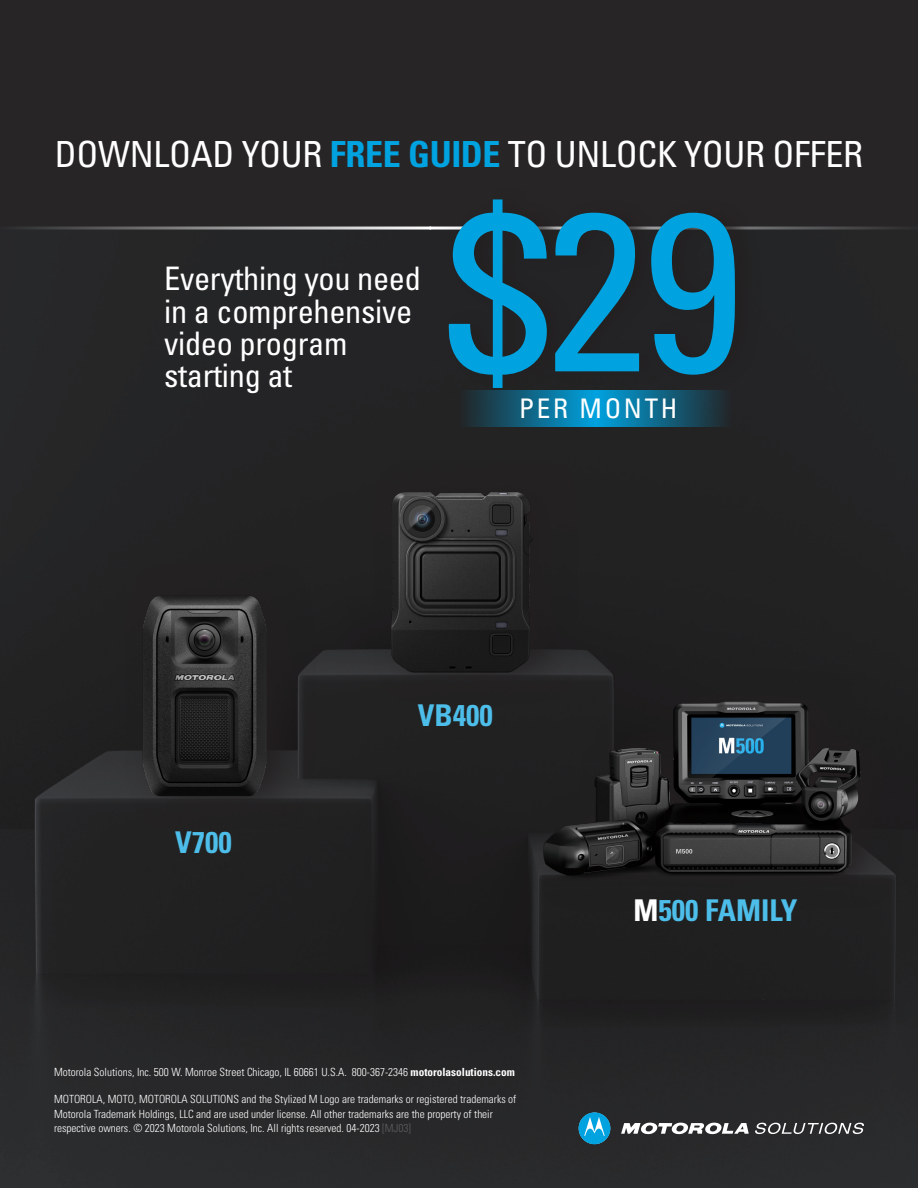
<style>
.page{position:relative;width:918px;height:1188px;background:#242426}
.page>*{position:absolute;margin:0;border:0;box-sizing:border-box;transform-origin:0 0}
.t1{font:condensed 225px "Univers LT Std";color:#00a3e0}
.t2{font:condensed 36px "Univers LT Std";letter-spacing:-.01em;color:#fff}
.t3{font:condensed 32.4px/32.4px "Univers LT Std";letter-spacing:-.01em;color:#fff}
.t4{font:700 condensed 30px "Univers LT Std";color:#4dbee9}
.t5{font:condensed 27px "Univers LT Std";letter-spacing:.1em;color:#fff}
.t6{font:300 condensed 11.25px/14.2px "Univers LT Std";color:#fff}
.s1{font-weight:700;color:#00a3e0}
.s2{color:#fff}
.s3{font-weight:700}
.s4{color:#5f5f62}
</style>
<div class="page">
<svg style="left:621px;top:1123px;width:128px;height:12px"></svg>
<svg style="left:579px;top:1112px;width:31px;height:32px"></svg>
<svg style="left:755px;top:1123px;width:109px;height:11px"></svg>
<div style="left:124px;top:563px;width:192px;height:267px;background:#231f20"></div>
<img style="left:78px;top:596px;width:254px;height:205px">
<div style="left:373px;top:459px;width:206px;height:246px;background:#231f20"></div>
<img style="left:336px;top:492px;width:253px;height:184px">
<div style="left:527px;top:668px;width:382px;height:244px;background:#231f20"></div>
<img style="left:527px;top:673px;width:369px;height:213px">
<div style="left:0;top:0;width:918px;height:226px;background:#282526"></div>
<hr style="left:429px;top:227px;width:489px;height:3px;background:#fff">
<hr style="left:0;top:227px;width:431px;height:3px;background:#fff">
<div style="left:448px;top:186px;width:313px;height:215px;background:#231f20"></div>
<div style="left:595px;top:391px;width:137px;height:36px;background:linear-gradient(to right,#00a2df,#232427)"></div>
<div style="left:459px;top:391px;width:136px;height:36px;background:linear-gradient(to right,#222425,#00a0dc)"></div>
<p class="t2" style="left:55px;top:132px;width:810px">DOWNLOAD YOUR <span class="s1">FREE GUIDE</span> TO UNLOCK YOUR OFFER</p>
<p class="t1" style="left:448px;top:149px;width:297px">$29</p>
<p class="t3" style="left:164px;top:262px;width:258px">Everything you need in a comprehensive</p>
<p class="t3" style="left:164px;top:327px;width:185px">video program</p>
<p class="t3" style="left:164px;top:359px;width:130px">starting at</p>
<p class="t4" style="left:175px;top:824px;width:58px">V700</p>
<p class="t5" style="left:519px;top:391px;width:160px">PER MONTH</p>
<p class="t4" style="left:418px;top:697px;width:76px">VB400</p>
<p class="t4" style="left:634px;top:892px;width:165px"><span class="s2">M</span>500 FAMILY</p>
<p class="t6" style="left:54px;top:1065px;width:463px">Motorola Solutions, Inc. 500 W. Monroe Street Chicago, IL 60661 U.S.A. 800-367-2346 <span class="s3">motorolasolutions.com</span></p>
<p class="t6" style="left:54px;top:1092px;width:464px">MOTOROLA, MOTO, MOTOROLA SOLUTIONS and the Stylized M Logo are trademarks or registered trademarks of<br>Motorola Trademark Holdings, LLC and are used under license. All other trademarks are the property of their respective owners. © 2023 Motorola Solutions, Inc. All rights reserved. 04-2023 <span class="s4">[MJ03]</span></p>
</div>
